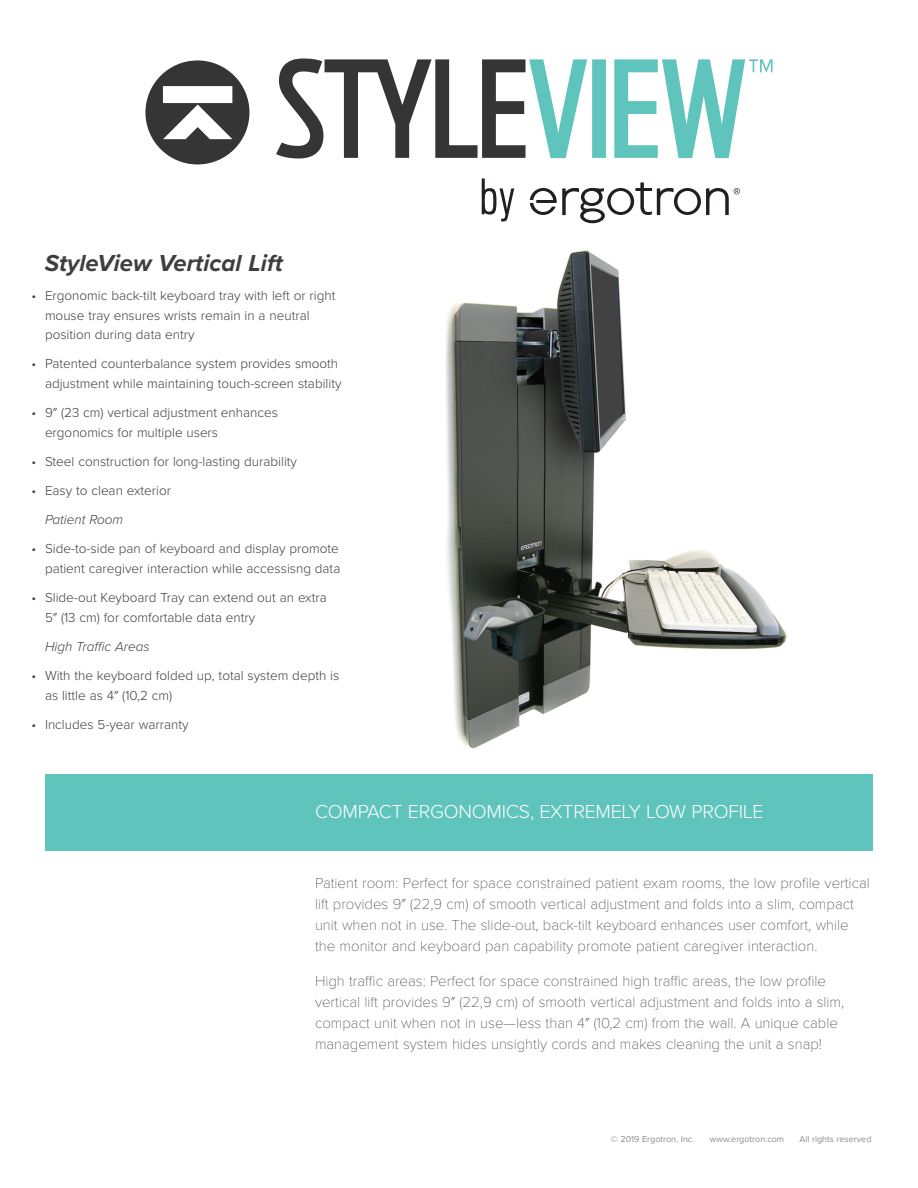
<style>
.page{position:relative;width:918px;height:1188px;background:#fff}
.page>*{position:absolute;margin:0;border:0;box-sizing:border-box;transform-origin:0 0}
.t1{font:italic 700 24px "Proxima Nova";color:#3e3e3f}
.t2{font:300 19.5px "Proxima Nova";letter-spacing:-.01em;color:#fff}
.t3{font:100 15px/21px "Proxima Nova T";color:#3e3e3f}
.t4{font:300 13.5px/19.5px "Proxima Nova";color:#3e3e3f}
.t5{font:italic 300 13.5px "Proxima Nova";color:#3e3e3f}
.t6{font:9px "Proxima Nova";color:#8a8c8f}
</style>
<div class="page">
<div style="left:45px;top:774px;width:828px;height:76px;background:#5fc4bc"></div>
<svg style="left:145px;top:60px;width:104px;height:104px"></svg>
<svg style="left:276px;top:58px;width:497px;height:101px"></svg>
<svg style="left:482px;top:178px;width:32px;height:44px"></svg>
<svg style="left:530px;top:182px;width:210px;height:41px"></svg>
<img style="left:445px;top:250px;width:342px;height:499px">
<h1 class="t1" style="left:45px;top:245px;width:239px">StyleView Vertical Lift</h1>
<p class="t4" style="left:45px;top:285px;width:292px;text-indent:-14px">• Ergonomic back-tilt keyboard tray with left or right mouse tray ensures wrists remain in a neutral position during data entry</p>
<p class="t4" style="left:32px;top:353px;width:312px;text-align:right">• Patented counterbalance system provides smooth adjustment while maintaining touch-screen stability</p>
<p class="t4" style="left:45px;top:402px;width:234px;text-indent:-14px">• 9″ (23 cm) vertical adjustment enhances ergonomics for multiple users</p>
<p class="t4" style="left:32px;top:451px;width:267px">• Steel construction for long-lasting durability</p>
<p class="t4" style="left:32px;top:480px;width:141px">• Easy to clean exterior</p>
<p class="t5" style="left:45px;top:510px;width:80px">Patient Room</p>
<p class="t4" style="left:32px;top:538px;width:310px;text-align:right">• Side-to-side pan of keyboard and display promote patient caregiver interaction while accessisng data</p>
<p class="t4" style="left:45px;top:587px;width:283px;text-indent:-14px">• Slide-out Keyboard Tray can extend out an extra<br>5″ (13 cm) for comfortable data entry</p>
<p class="t5" style="left:45px;top:636px;width:106px">High Traffic Areas</p>
<p class="t4" style="left:45px;top:665px;width:296px;text-indent:-14px">• With the keyboard folded up, total system depth is as little as 4″ (10,2 cm)</p>
<p class="t4" style="left:32px;top:714px;width:159px">• Includes 5-year warranty</p>
<h2 class="t2" style="left:315px;top:797px;width:450px">COMPACT ERGONOMICS, EXTREMELY LOW PROFILE</h2>
<p class="t3" style="left:315px;top:872px;width:556px">Patient room: Perfect for space constrained patient exam rooms, the low profile vertical lift provides 9″ (22,9 cm) of smooth vertical adjustment and folds into a slim, compact unit when not in use. The slide-out, back-tilt keyboard enhances user comfort, while the monitor and keyboard pan capability promote patient caregiver interaction.</p>
<p class="t3" style="left:315px;top:969px;width:531px">High traffic areas: Perfect for space constrained high traffic areas, the low profile vertical lift provides 9″ (22,9 cm) of smooth vertical adjustment and folds into a slim, compact unit when not in use—less than 4″ (10,2 cm) from the wall. A unique cable management system hides unsightly cords and makes cleaning the unit a snap!</p>
<p class="t6" style="left:611px;top:1132px;width:85px">© 2019 Ergotron, Inc.</p>
<p class="t6" style="left:710px;top:1132px;width:76px">www.ergotron.com</p>
<p class="t6" style="left:800px;top:1132px;width:73px">All rights reserved</p>
</div>
